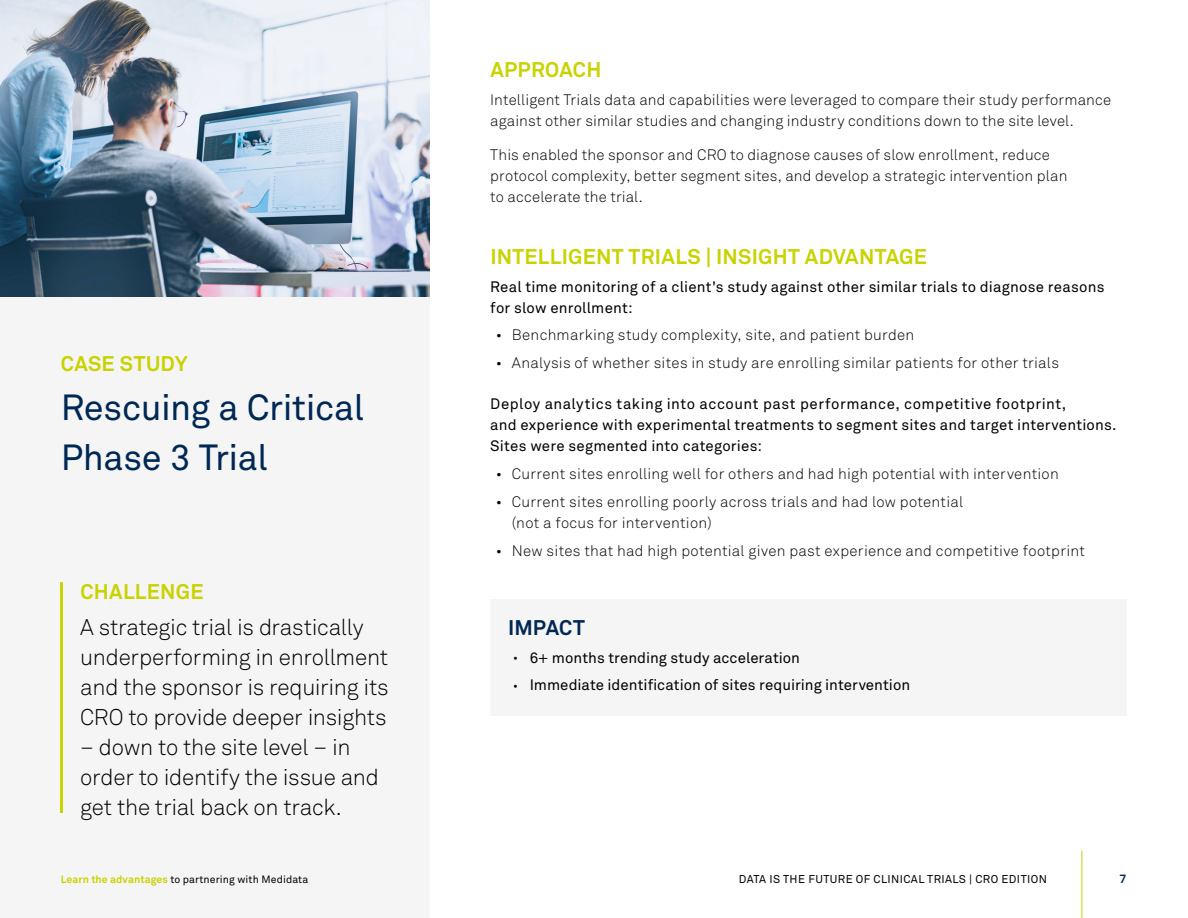
<style>
.page{position:relative;width:1188px;height:918px;background:#fff}
.page>*{position:absolute;margin:0;border:0;box-sizing:border-box;transform-origin:0 0}
.t1{font:36px/49.5px "Akkurat Std";letter-spacing:-.01em;color:#002855}
.t2{font:300 22.5px/30px "Akkurat Std";letter-spacing:-.01em;color:#000}
.t3{font:700 21px "Akkurat Std";letter-spacing:.015em;color:#c8d300}
.t4{font:700 21px "Akkurat Std";letter-spacing:.005em;color:#002855}
.t5{font:300 15px/21px "Akkurat Std";letter-spacing:.015em;color:#000}
.t6{font:15px/21px "Akkurat Std";letter-spacing:.015em;color:#000}
.t7{font:700 12px "Akkurat Std";color:#002855}
.t8{font:11.25px "Akkurat Std";letter-spacing:.035em;color:#000}
.t9{font:10.5px "Akkurat Std";letter-spacing:.01em;color:#000}
.s1{font-weight:700;color:#c8d300}
</style>
<div class="page">
<div style="left:0;top:0;width:430px;height:918px;background:#f5f5f5"></div>
<hr style="left:60px;top:582px;width:3px;height:231px;background:#c8d300">
<div style="left:490px;top:599px;width:637px;height:117px;background:#f5f5f5"></div>
<img style="left:0;top:0;width:430px;height:297px">
<hr style="left:1082px;top:850px;width:1px;height:68px;background:#c8d300">
<h3 class="t3" style="left:61px;top:350px;width:128px">CASE STUDY</h3>
<h1 class="t1" style="left:61px;top:383px;width:305px">Rescuing a Critical<br>Phase 3 Trial</h1>
<h3 class="t3" style="left:80px;top:578px;width:125px">CHALLENGE</h3>
<h2 class="t2" style="left:80px;top:612px;width:310px">A strategic trial is drastically underperforming in enrollment and the sponsor is requiring its<br>CRO to provide deeper insights</h2>
<h2 class="t2" style="left:80px;top:732px;width:300px">– down to the site level – in order to identify the issue and get the trial back on track.</h2>
<h3 class="t3" style="left:490px;top:57px;width:112px">APPROACH</h3>
<p class="t5" style="left:490px;top:89px;width:622px">Intelligent Trials data and capabilities were leveraged to compare their study performance against other similar studies and changing industry conditions down to the site level.</p>
<p class="t5" style="left:490px;top:145px;width:579px">This enabled the sponsor and CRO to diagnose causes of slow enrollment, reduce protocol complexity, better segment sites, and develop a strategic intervention plan to accelerate the trial.</p>
<h3 class="t3" style="left:490px;top:244px;width:438px">INTELLIGENT TRIALS | INSIGHT ADVANTAGE</h3>
<p class="t6" style="left:490px;top:276px;width:616px">Real time monitoring of a client's study against other similar trials to diagnose reasons for slow enrollment:</p>
<p class="t5" style="left:496px;top:325px;width:420px">• Benchmarking study complexity, site, and patient burden</p>
<p class="t5" style="left:496px;top:352px;width:565px">• Analysis of whether sites in study are enrolling similar patients for other trials</p>
<p class="t6" style="left:490px;top:394px;width:628px">Deploy analytics taking into account past performance, competitive footprint,<br>and experience with experimental treatments to segment sites and target interventions.<br>Sites were segmented into categories:</p>
<p class="t5" style="left:496px;top:463px;width:565px">• Current sites enrolling well for others and had high potential with intervention</p>
<p class="t5" style="left:512px;top:491px;width:453px;text-indent:-16px">• Current sites enrolling poorly across trials and had low potential (not a focus for intervention)</p>
<p class="t5" style="left:496px;top:540px;width:591px">• New sites that had high potential given past experience and competitive footprint</p>
<h3 class="t4" style="left:508px;top:615px;width:78px">IMPACT</h3>
<p class="t6" style="left:530px;top:644px;width:382px;line-height:27.8px">6+ months trending study acceleration<br>Immediate identification of sites requiring intervention</p>
<p class="t9" style="left:61px;top:873px;width:249px"><span class="s1">Learn the advantages</span> to partnering with Medidata</p>
<p class="t8" style="left:739px;top:873px;width:310px">DATA IS THE FUTURE OF CLINICAL TRIALS | CRO EDITION</p>
<p class="t7" style="left:1120px;top:871px;width:8px">7</p>
</div>
